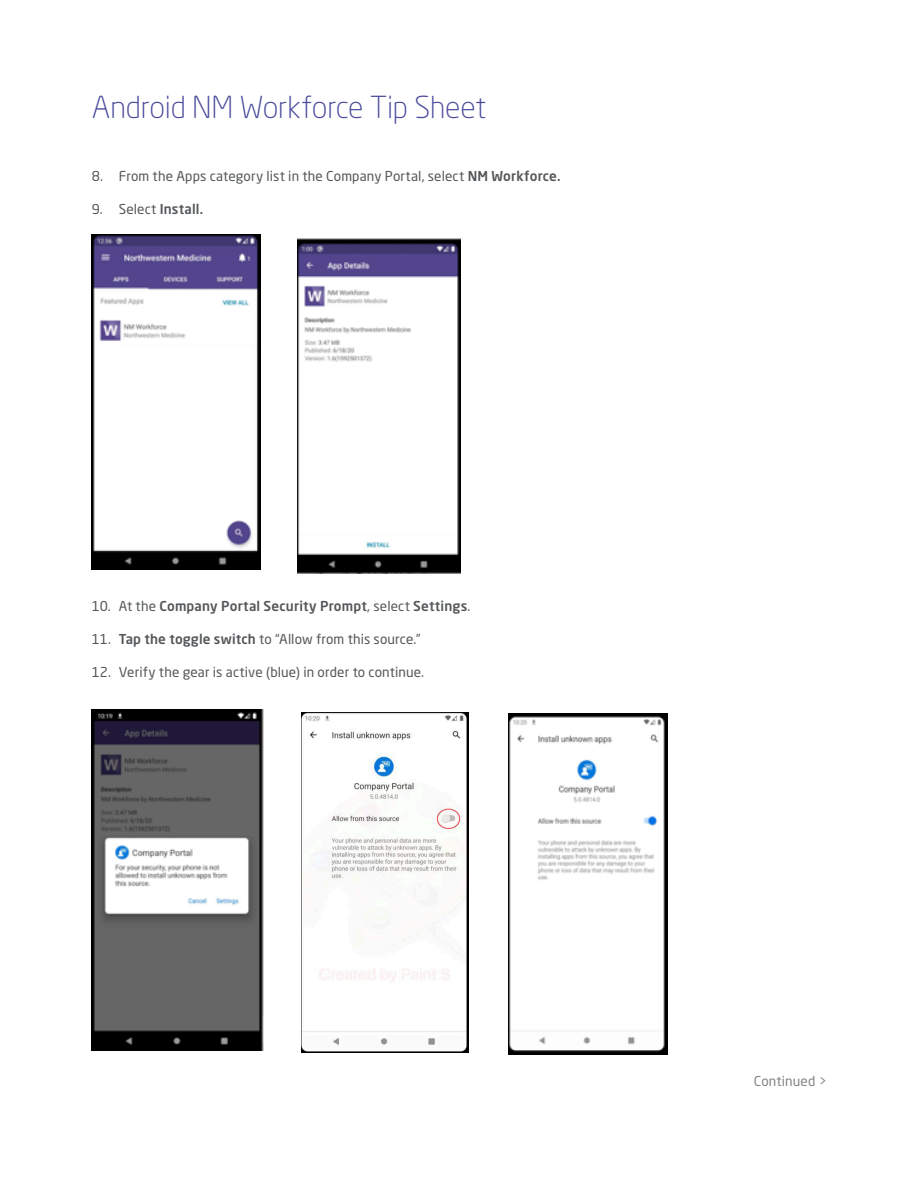
<style>
.page{position:relative;width:918px;height:1188px;background:#fff}
.page>*{position:absolute;margin:0;border:0;box-sizing:border-box;transform-origin:0 0}
.NM_-_Flyer_-_Title{font:300 30px "Neo Sans Pro";letter-spacing:-.01em;color:#494a9b}
.NM_-_Body_Copy{font:13.5px "Neo Sans Pro";letter-spacing:.01em;color:#54575a}
.NM_-_Body_Copy-2{font:500 13.5px "Neo Sans Pro";letter-spacing:.015em;color:#54575a}
.NM_-_Body_Copy-3{font:13.5px "Neo Sans Pro";letter-spacing:.01em;color:#828487}
.s1{font-weight:500}
.s2{font-weight:400}
</style>
<div class="page">
<img style="left:92px;top:235px;width:168px;height:334px">
<img style="left:297px;top:239px;width:163px;height:334px">
<img style="left:92px;top:710px;width:171px;height:341px">
<img style="left:302px;top:713px;width:167px;height:340px">
<img style="left:509px;top:713px;width:158px;height:341px">
<p class="NM_-_Flyer_-_Title" style="left:92px;top:89px;width:396px">Android NM Workforce Tip Sheet</p>
<p class="NM_-_Body_Copy" style="left:92px;top:168px;width:470px">8. From the Apps category list in the Company Portal, select <span class="s1">NM Workforce.</span></p>
<p class="NM_-_Body_Copy" style="left:92px;top:201px;width:113px">9. Select <span class="s1">Install.</span></p>
<p class="NM_-_Body_Copy-2" style="left:92px;top:597px;width:380px"><span class="s2">10. At the</span> Company Portal Security Prompt<span class="s2">, select</span> Settings<span class="s2">.</span></p>
<p class="NM_-_Body_Copy" style="left:92px;top:630px;width:330px">11. <span class="s1">Tap the toggle switch</span> to “Allow from this source.”</p>
<p class="NM_-_Body_Copy" style="left:92px;top:663px;width:334px">12. Verify the gear is active (blue) in order to continue.</p>
<p class="NM_-_Body_Copy-3" style="left:754px;top:1073px;width:74px">Continued &gt;</p>
</div>
